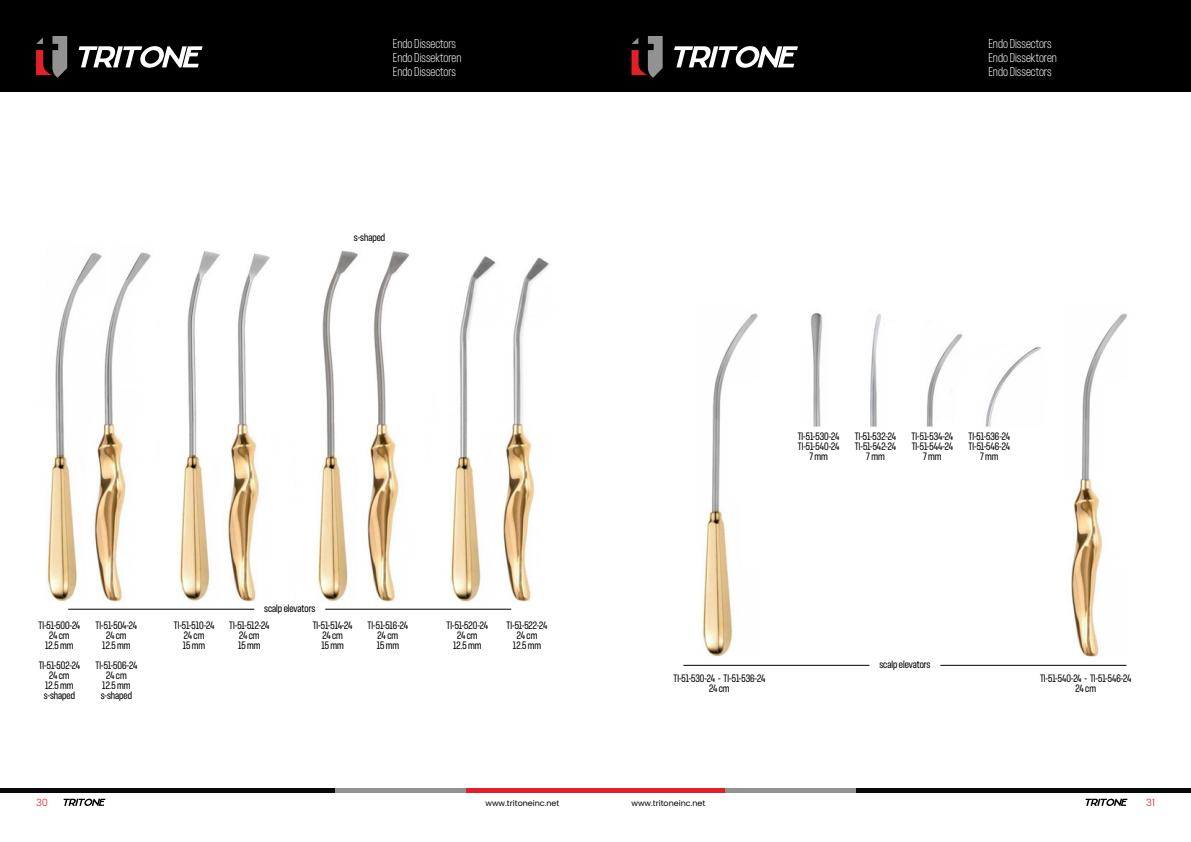
<style>
.page{position:relative;width:1191px;height:842px;background:#fff}
.page>*{position:absolute;margin:0;border:0;box-sizing:border-box;transform-origin:0 0}
.t1{font:100 12px/14.4px "F37 Judge";color:#fff}
.t2{font:10px/10px "F37 Judge";color:#000;text-align:center}
.t3{font:300 10px "Poppins";color:#e31f27}
.t4{font:8px "Poppins";color:#000}
</style>
<div class="page">
<img style="left:0;top:251px;width:595px;height:549px">
<img style="left:601px;top:313px;width:590px;height:487px">
<div style="left:36px;top:604px;width:523px;height:107px;background:#fff"></div>
<div style="left:634px;top:657px;width:524px;height:60px;background:#fff"></div>
<div style="left:522px;top:758px;width:161px;height:22px;background:#fff"></div>
<div style="left:789px;top:428px;width:229px;height:41px;background:#fff"></div>
<hr style="left:68px;top:609px;width:186px;height:1px;background:#000">
<hr style="left:683px;top:665px;width:186px;height:1px;background:#000">
<hr style="left:325px;top:609px;width:186px;height:1px;background:#000">
<hr style="left:940px;top:665px;width:186px;height:1px;background:#000">
<div style="left:0;top:0;width:595px;height:92px;background:#000"></div>
<div style="left:595px;top:0;width:596px;height:92px;background:#000"></div>
<svg style="left:79px;top:46px;width:123px;height:22px"></svg>
<svg style="left:36px;top:36px;width:31px;height:42px"></svg>
<svg style="left:674px;top:46px;width:124px;height:22px"></svg>
<svg style="left:631px;top:36px;width:31px;height:42px"></svg>
<hr style="left:0;top:788px;width:335px;height:4px;background:#070908">
<hr style="left:335px;top:788px;width:131px;height:4px;background:#929293">
<hr style="left:466px;top:788px;width:129px;height:4px;background:#e31f27">
<svg style="left:63px;top:798px;width:42px;height:8px"></svg>
<svg style="left:1085px;top:798px;width:42px;height:8px"></svg>
<hr style="left:855px;top:788px;width:336px;height:4px;background:#070908">
<hr style="left:724px;top:788px;width:131px;height:4px;background:#929293">
<hr style="left:595px;top:788px;width:129px;height:4px;background:#e31f27">
<p class="t1" style="left:393px;top:35px;width:70px">Endo Dissectors<br>Endo Dissektoren<br>Endo Dissectors</p>
<p class="t1" style="left:988px;top:35px;width:70px">Endo Dissectors<br>Endo Dissektoren<br>Endo Dissectors</p>
<p class="t2" style="left:354px;top:232px;width:33px">s-shaped</p>
<p class="t2" style="left:38px;top:620px;width:43px">TI-51-500-24<br>24 cm<br>12.5 mm</p>
<p class="t2" style="left:96px;top:620px;width:43px">TI-51-504-24<br>24 cm<br>12.5 mm</p>
<p class="t2" style="left:39px;top:660px;width:43px">TI-51-502-24<br>24 cm<br>12.5 mm s-shaped</p>
<p class="t2" style="left:95px;top:660px;width:43px">TI-51-506-24<br>24 cm<br>12.5 mm s-shaped</p>
<p class="t2" style="left:264px;top:603px;width:53px">scalp elevators</p>
<p class="t2" style="left:174px;top:620px;width:42px">TI-51-510-24<br>24 cm<br>15 mm</p>
<p class="t2" style="left:313px;top:620px;width:41px">TI-51-514-24<br>24 cm<br>15 mm</p>
<p class="t2" style="left:229px;top:620px;width:42px">TI-51-512-24<br>24 cm<br>15 mm</p>
<p class="t2" style="left:368px;top:620px;width:42px">TI-51-516-24<br>24 cm<br>15 mm</p>
<p class="t2" style="left:446px;top:620px;width:43px">TI-51-520-24<br>24 cm<br>12.5 mm</p>
<p class="t2" style="left:506px;top:620px;width:42px">TI-51-522-24<br>24 cm<br>12.5 mm</p>
<p class="t2" style="left:797px;top:431px;width:43px">TI-51-530-24<br>TI-51-540-24<br>7 mm</p>
<p class="t2" style="left:855px;top:431px;width:43px">TI-51-532-24<br>TI-51-542-24<br>7 mm</p>
<p class="t2" style="left:911px;top:431px;width:43px">TI-51-534-24<br>TI-51-544-24<br>7 mm</p>
<p class="t2" style="left:968px;top:431px;width:43px">TI-51-536-24<br>TI-51-546-24<br>7 mm</p>
<p class="t2" style="left:879px;top:659px;width:53px">scalp elevators</p>
<p class="t2" style="left:673px;top:673px;width:93px">TI-51-530-24 - TI-51-536-24<br>24 cm</p>
<p class="t2" style="left:1040px;top:673px;width:93px">TI-51-540-24 - TI-51-546-24<br>24 cm</p>
<p class="t3" style="left:36px;top:797px;width:14px">30</p>
<p class="t4" style="left:485px;top:798px;width:75px">www.tritoneinc.net</p>
<p class="t4" style="left:631px;top:798px;width:75px">www.tritoneinc.net</p>
<p class="t3" style="left:1146px;top:797px;width:10px">31</p>
</div>
